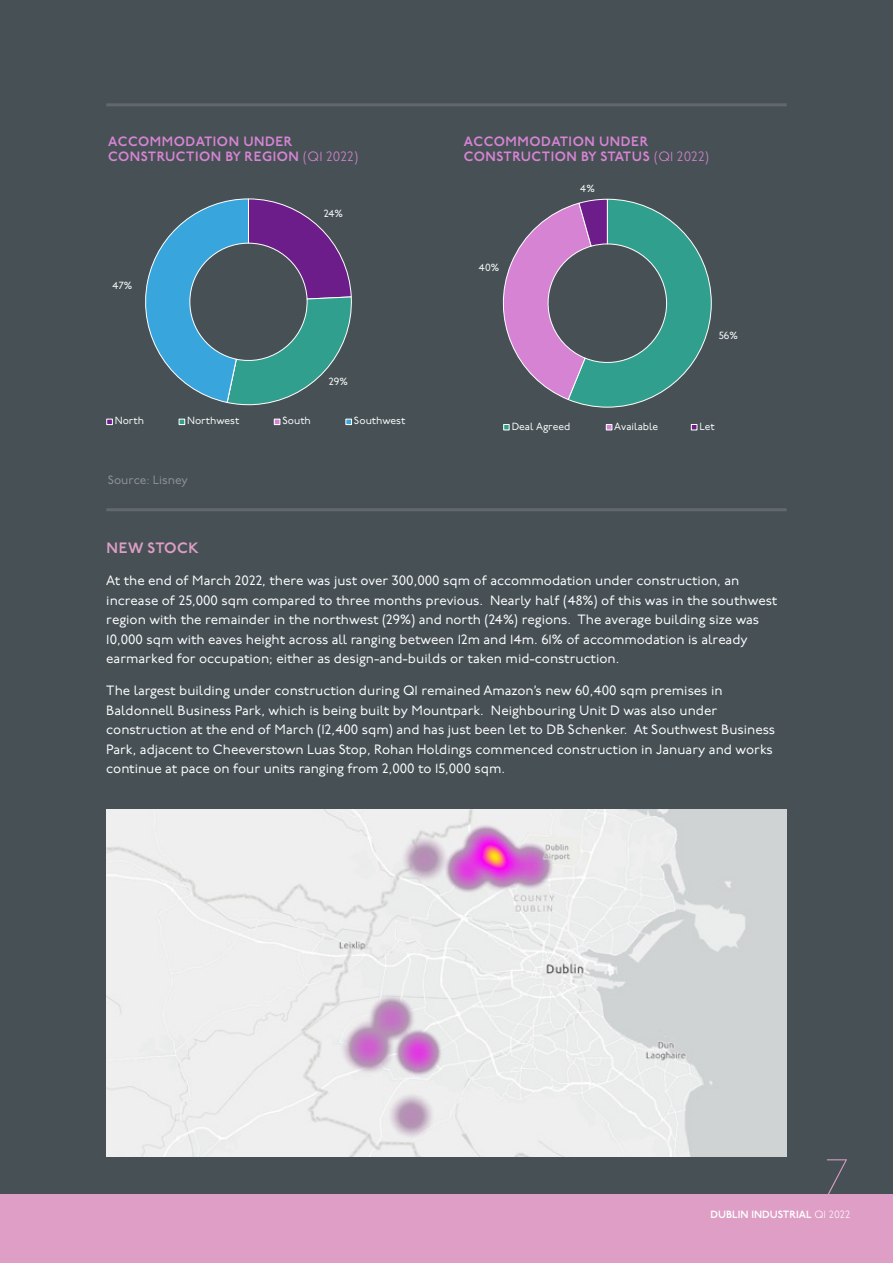
<style>
.page{position:relative;width:893px;height:1263px;background:#fff}
.page>*{position:absolute;margin:0;border:0;box-sizing:border-box;transform-origin:0 0}
.t1{font:100 52.5px "P22 Underground";color:#de9ec6}
.Investment_Subheadin{font:600 15px "P22 Underground";letter-spacing:.04em;color:#de9ec6}
.Grey_Text{font:13.5px/19.5px "P22 Underground";color:#fff}
.t2{font:600 13.5px/15px "P22 Underground";letter-spacing:.04em;color:#d784d5}
.t3{font:12px "P22 Underground";color:#929395}
.t4{font:600 10.5px "P22 Underground";color:#fff}
.t5{font:300 10.5px "P22 Underground";color:#fff}
.t6{font:10.35px "P22 Underground";color:#fff}
.s1{font-weight:300}
</style>
<div class="page">
<div style="left:0;top:0;width:893px;height:1194px;background:#475155"></div>
<div style="left:0;top:1194px;width:893px;height:69px;background:#de9ec6"></div>
<img style="left:106px;top:810px;width:681px;height:347px">
<svg style="left:145px;top:198px;width:207px;height:208px"></svg>
<div style="left:106px;top:419px;width:7px;height:6px;border:1px solid #fff"></div>
<svg style="left:179px;top:419px;width:6px;height:6px"></svg>
<svg style="left:274px;top:419px;width:6px;height:6px"></svg>
<svg style="left:346px;top:419px;width:6px;height:6px"></svg>
<svg style="left:502px;top:199px;width:210px;height:209px"></svg>
<svg style="left:503px;top:424px;width:6px;height:6px"></svg>
<svg style="left:606px;top:424px;width:6px;height:6px"></svg>
<svg style="left:691px;top:424px;width:6px;height:6px"></svg>
<hr style="left:106px;top:103px;width:681px;height:3px;background:#62686b">
<hr style="left:106px;top:508px;width:681px;height:3px;background:#62686b">
<p class="t2" style="left:108px;top:134px;width:252px">ACCOMMODATION UNDER<br>CONSTRUCTION BY REGION <span class="s1">(Q1 2022)</span></p>
<p class="t6" style="left:112px;top:280px;width:21px">47%</p>
<p class="t6" style="left:324px;top:208px;width:21px">24%</p>
<p class="t6" style="left:329px;top:376px;width:21px">29%</p>
<p class="t6" style="left:115px;top:415px;width:31px">North</p>
<p class="t6" style="left:187px;top:415px;width:54px">Northwest</p>
<p class="t6" style="left:282px;top:415px;width:30px">South</p>
<p class="t6" style="left:354px;top:415px;width:53px">Southwest</p>
<p class="t3" style="left:108px;top:473px;width:82px">Source: Lisney</p>
<p class="t2" style="left:464px;top:134px;width:247px">ACCOMMODATION UNDER<br>CONSTRUCTION BY STATUS <span class="s1">(Q1 2022)</span></p>
<p class="t6" style="left:479px;top:262px;width:22px">40%</p>
<p class="t6" style="left:580px;top:182px;width:16px">4%</p>
<p class="t6" style="left:719px;top:330px;width:21px">56%</p>
<p class="t6" style="left:512px;top:420px;width:60px">Deal Agreed</p>
<p class="t6" style="left:614px;top:420px;width:45px">Available</p>
<p class="t6" style="left:699px;top:420px;width:17px">Let</p>
<p class="Investment_Subheadin" style="left:107px;top:539px;width:94px">NEW STOCK</p>
<p class="Grey_Text" style="left:106px;top:571px;width:672px">At the end of March 2022, there was just over 300,000 sqm of accommodation under construction, an increase of 25,000 sqm compared to three months previous. Nearly half (48%) of this was in the southwest region with the remainder in the northwest (29%) and north (24%) regions. The average building size was 10,000 sqm with eaves height across all ranging between 12m and 14m. 61% of accommodation is already earmarked for occupation; either as design-and-builds or taken mid-construction.</p>
<p class="Grey_Text" style="left:106px;top:681px;width:670px">The largest building under construction during Q1 remained Amazon’s new 60,400 sqm premises in Baldonnell Business Park, which is being built by Mountpark. Neighbouring Unit D was also under construction at the end of March (12,400 sqm) and has just been let to DB Schenker. At Southwest Business Park, adjacent to Cheeverstown Luas Stop, Rohan Holdings commenced construction in January and works continue at pace on four units ranging from 2,000 to 15,000 sqm.</p>
<p class="t1" style="left:821px;top:1149px;width:31px">7</p>
<p class="t4" style="left:710px;top:1209px;width:141px">DUBLIN INDUSTRIAL <span class="s1">Q1 2022</span></p>
<p class="t4" style="left:646px;top:1209px;width:180px">INVESTMENT PROPERTY REPORT <span class="s1">Q4</span></p>
<p class="t4" style="left:763px;top:1209px;width:7px">S</p>
<p class="t5" style="left:845px;top:1209px;width:7px">0</p>
<p class="t5" style="left:839px;top:1209px;width:13px">2d</p>
</div>
